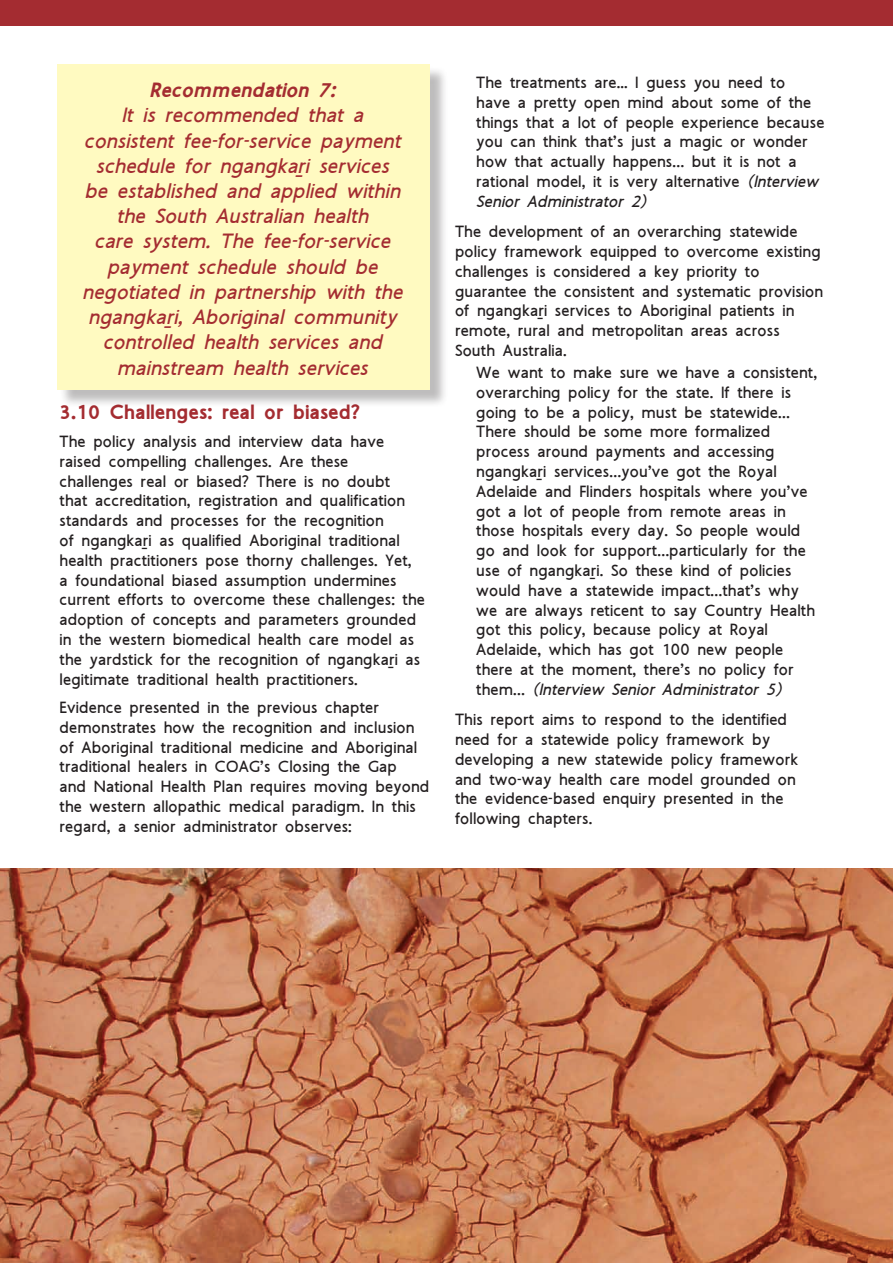
<style>
.page{position:relative;width:893px;height:1263px;background:#fff}
.page>*{position:absolute;margin:0;border:0;box-sizing:border-box;transform-origin:0 0}
.t1{font:italic 21px/25.2px "Aboriginal Sans";color:#a42c31;text-align:center}
.t2{font:700 21px "Aboriginal Sans";color:#a42c31}
.t3{font:italic 700 21px "Aboriginal Sans";color:#a42c31}
.t4{font:16.5px/19.8px "Aboriginal Sans";color:#231f20}
.s1{font-style:italic}
</style>
<div class="page">
<div style="left:0;top:0;width:893px;height:26px;background:#a42c31"></div>
<img style="left:0;top:868px;width:893px;height:395px">
<div style="left:60px;top:66px;width:388px;height:342px;background:#231f20;opacity:.3"></div>
<div style="left:57px;top:64px;width:372px;height:325px;background:#fffac1"></div>
<p class="t3" style="left:150px;top:75px;width:187px">Recommendation 7:</p>
<p class="t1" style="left:82px;top:104px;width:322px">It is recommended that a consistent fee-for-service payment schedule for ngangkaṟi services be established and applied within the South Australian health<br>care system. The fee-for-service payment schedule should be negotiated in partnership with the ngangkaṟi, Aboriginal community controlled health services and mainstream health services</p>
<p class="t2" style="left:60px;top:396px;width:302px">3.10 Challenges: real or biased?</p>
<p class="t4" style="left:60px;top:432px;width:367px">The policy analysis and interview data have raised compelling challenges. Are these challenges real or biased? There is no doubt<br>that accreditation, registration and qualification standards and processes for the recognition<br>of ngangkaṟi as qualified Aboriginal traditional health practitioners pose thorny challenges. Yet,<br>a foundational biased assumption undermines current efforts to overcome these challenges: the adoption of concepts and parameters grounded in the western biomedical health care model as the yardstick for the recognition of ngangkaṟi as legitimate traditional health practitioners.</p>
<p class="t4" style="left:60px;top:698px;width:371px">Evidence presented in the previous chapter demonstrates how the recognition and inclusion of Aboriginal traditional medicine and Aboriginal traditional healers in COAG’s Closing the Gap<br>and National Health Plan requires moving beyond the western allopathic medical paradigm. In this regard, a senior administrator observes:</p>
<p class="t4" style="left:476px;top:73px;width:350px">The treatments are... I guess you need to<br>have a pretty open mind about some of the things that a lot of people experience because you can think that’s just a magic or wonder how that actually happens… but it is not a rational model, it is very alternative <span class="s1">(Interview Senior Administrator 2)</span></p>
<p class="t4" style="left:455px;top:223px;width:370px">The development of an overarching statewide policy framework equipped to overcome existing challenges is considered a key priority to guarantee the consistent and systematic provision of ngangkaṟi services to Aboriginal patients in remote, rural and metropolitan areas across South Australia.</p>
<p class="t4" style="left:476px;top:363px;width:342px">We want to make sure we have a consistent, overarching policy for the state. If there is going to be a policy, must be statewide… There should be some more formalized process around payments and accessing ngangkaṟi services…you’ve got the Royal Adelaide and Flinders hospitals where you’ve got a lot of people from remote areas in those hospitals every day. So people would go and look for support…particularly for the use of ngangkaṟi. So these kind of policies would have a statewide impact…that’s why we are always reticent to say Country Health got this policy, because policy at Royal Adelaide, which has got 100 new people there at the moment, there’s no policy for them… <span class="s1">(Interview Senior Administrator 5)</span></p>
<p class="t4" style="left:455px;top:711px;width:345px">This report aims to respond to the identified need for a statewide policy framework by developing a new statewide policy framework and two-way health care model grounded on the evidence-based enquiry presented in the following chapters.</p>
</div>
